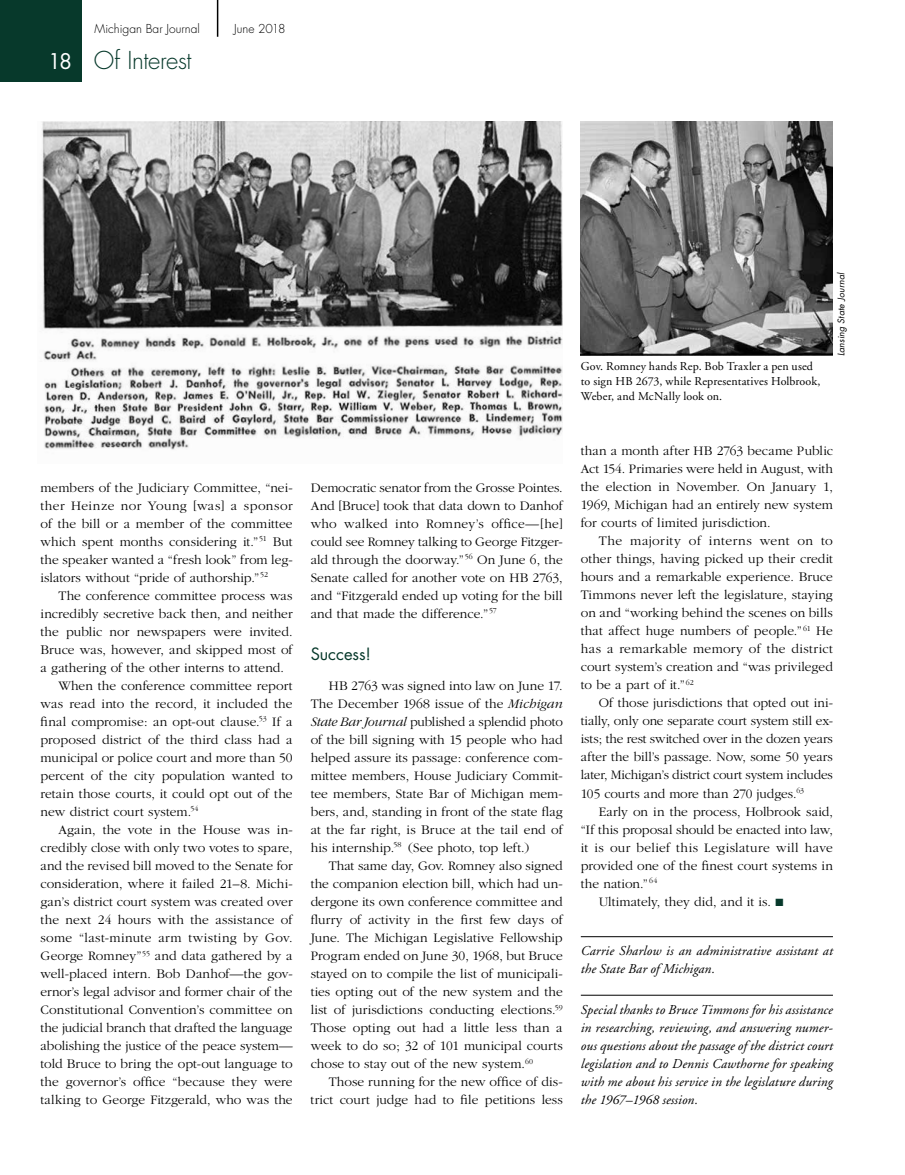
<style>
.page{position:relative;width:905px;height:1175px;background:#fff}
.page>*{position:absolute;margin:0;border:0;box-sizing:border-box;transform-origin:0 0}
.t1{font:300 24px "Futura";letter-spacing:-.015em;color:#07392b}
.t2{font:16.5px "Futura";color:#07392b}
.t3{font:300 13.5px/18px "Garamond";letter-spacing:.005em;color:#000;text-align:justify}
.t4{font:italic 13.5px/18px "Adobe Garamond";letter-spacing:.01em;color:#000}
.t5{font:300 13.5px "Garamond";letter-spacing:.03em;color:#000}
.t6{font:12px/15px "Adobe Garamond";letter-spacing:.01em;color:#000}
.t7{font:300 12px "Futura";color:#000}
.t8{font:italic 9px "Futura";letter-spacing:.015em;color:#000}
.s1{font-weight:400;font-size:21px;color:#fff}
.s2{font-style:italic}
.s3{color:#07392b}
</style>
<div class="page">
<div style="left:0;top:0;width:82px;height:82px;background:#07392b"></div>
<hr style="left:217px;top:0;width:1px;height:37px;background:#000">
<hr style="left:580px;top:936px;width:252px;height:1px;background:#000">
<hr style="left:580px;top:994px;width:252px;height:1px;background:#000">
<img style="left:42px;top:122px;width:520px;height:328px">
<img style="left:580px;top:122px;width:252px;height:234px">
<p class="t7" style="left:94px;top:21px;width:107px">Michigan Bar Journal</p>
<p class="t7" style="left:234px;top:21px;width:53px">June 2018</p>
<h1 class="t1" style="left:48px;top:45px;width:145px"><span class="s1">18</span> Of Interest</h1>
<p class="t3" style="left:40px;top:479px;width:254px">members of the Judiciary Committee, “nei&shy;ther Heinze nor Young [was] a sponsor of the bill or a member of the committee which spent months considering it.”<sup>51</sup> But the speaker wanted a “fresh look” from leg&shy;islators without “pride of authorship.”<sup>52</sup></p>
<p class="t3" style="left:58px;top:587px;width:235px">The conference committee process was</p>
<p class="t3" style="left:41px;top:605px;width:254px">incredibly secretive back then, and neither</p>
<p class="t3" style="left:41px;top:623px;width:254px">the public nor newspapers were invited.</p>
<p class="t3" style="left:41px;top:641px;width:254px">Bruce was, however, and skipped most of</p>
<p class="t3" style="left:41px;top:659px;width:245px">a gathering of the other interns to attend.</p>
<p class="t3" style="left:58px;top:677px;width:235px">When the conference committee report</p>
<p class="t3" style="left:41px;top:695px;width:253px">was read into the record, it included the</p>
<p class="t3" style="left:41px;top:713px;width:253px">final compromise: an opt-out clause.<sup>53</sup> If a</p>
<p class="t3" style="left:41px;top:731px;width:254px">proposed district of the third class had a</p>
<p class="t3" style="left:41px;top:749px;width:254px">municipal or police court and more than 50</p>
<p class="t3" style="left:41px;top:767px;width:254px">percent of the city population wanted to</p>
<p class="t3" style="left:41px;top:785px;width:253px">retain those courts, it could opt out of the</p>
<p class="t3" style="left:41px;top:803px;width:159px">new district court system.<sup>54</sup></p>
<p class="t3" style="left:58px;top:821px;width:235px">Again, the vote in the House was in-</p>
<p class="t3" style="left:40px;top:839px;width:253px">credibly close with only two votes to spare,</p>
<p class="t3" style="left:40px;top:857px;width:254px">and the revised bill moved to the Senate for</p>
<p class="t3" style="left:40px;top:875px;width:254px">consideration, where it failed 21–8. Michi-</p>
<p class="t3" style="left:40px;top:893px;width:253px">gan’s district court system was created over</p>
<p class="t3" style="left:40px;top:911px;width:254px">the next 24 hours with the assistance of</p>
<p class="t5" style="left:40px;top:930px;width:253px">some “last-minute arm twisting by Gov.</p>
<p class="t3" style="left:40px;top:947px;width:254px">George Romney”<sup>55</sup> and data gathered by a</p>
<p class="t3" style="left:41px;top:965px;width:254px">well-placed intern. Bob Danhof—the gov-</p>
<p class="t3" style="left:41px;top:983px;width:253px">ernor’s legal advisor and former chair of the</p>
<p class="t3" style="left:41px;top:1001px;width:253px">Constitutional Convention’s committee on</p>
<p class="t3" style="left:41px;top:1019px;width:254px">the judicial branch that drafted the language</p>
<p class="t3" style="left:41px;top:1037px;width:254px">abolishing the justice of the peace system—</p>
<p class="t3" style="left:41px;top:1055px;width:254px">told Bruce to bring the opt-out language to</p>
<p class="t3" style="left:41px;top:1073px;width:253px">the governor’s office “because they were</p>
<p class="t3" style="left:41px;top:1091px;width:254px">talking to George Fitzgerald, who was the</p>
<p class="t3" style="left:310px;top:479px;width:254px">Democratic senator from the Grosse Pointes.<br>And [Bruce] took that data down to Danhof who walked into Romney’s office—[he] could see Romney talking to George Fitzger&shy;ald through the doorway.”<sup>56</sup> On June 6, the Senate called for another vote on HB 2763, and “Fitzgerald ended up voting for the bill and that made the difference.”<sup>57</sup></p>
<p class="t2" style="left:310px;top:642px;width:62px">Success!</p>
<p class="t3" style="left:310px;top:677px;width:254px;text-indent:18px">HB 2763 was signed into law on June 17.<br>The December 1968 issue of the <span class="s2">Michigan State Bar Journal</span> published a splendid photo of the bill signing with 15 people who had helped assure its passage: conference com&shy;mittee members, House Judiciary Commit&shy;tee members, State Bar of Michigan mem&shy;bers, and, standing in front of the state flag at the far right, is Bruce at the tail end of his internship.<sup>58</sup> (See photo, top left.)</p>
<p class="t3" style="left:310px;top:857px;width:254px;text-indent:18px">That same day, Gov. Romney also signed the companion election bill, which had un&shy;dergone its own conference committee and flurry of activity in the first few days of June. The Michigan Legislative Fellowship Program ended on June 30, 1968, but Bruce stayed on to compile the list of municipali&shy;ties opting out of the new system and the list of jurisdictions conducting elections.<sup>59<br></sup>Those opting out had a little less than a week to do so; 32 of 101 municipal courts chose to stay out of the new system.<sup>60</sup></p>
<p class="t3" style="left:310px;top:1073px;width:254px;text-align:right">Those running for the new office of dis&shy;trict court judge had to file petitions less</p>
<p class="t6" style="left:580px;top:359px;width:241px">Gov. Romney hands Rep. Bob Traxler a pen used to sign HB 2673, while Representatives Holbrook,<br>Weber, and McNally look on.</p>
<p class="t8" style="left:835px;top:356px;width:85px;rotate:-90deg">Lansing State Journal</p>
<p class="t3" style="left:580px;top:442px;width:254px">than a month after HB 2763 became Public Act 154. Primaries were held in August, with the election in November. On January 1, 1969, Michigan had an entirely new system for courts of limited jurisdiction.</p>
<p class="t3" style="left:580px;top:532px;width:254px;text-indent:18px">The majority of interns went on to other things, having picked up their credit hours and a remarkable experience. Bruce Timmons never left the legislature, staying on and “working behind the scenes on bills that affect huge numbers of people.” <sup>61</sup> He has a remarkable memory of the district court system’s creation and “was privileged to be a part of it.”<sup>62</sup></p>
<p class="t3" style="left:580px;top:694px;width:254px;text-indent:18px">Of those jurisdictions that opted out ini&shy;tially, only one separate court system still ex&shy;ists; the rest switched over in the dozen years after the bill’s passage. Now, some 50 years later, Michigan’s district court system includes 105 courts and more than 270 judges.<sup>63</sup></p>
<p class="t3" style="left:598px;top:802px;width:236px">Early on in the process, Holbrook said,</p>
<p class="t3" style="left:581px;top:820px;width:253px">“If this proposal should be enacted into law,</p>
<p class="t5" style="left:581px;top:840px;width:253px">it is our belief this Legislature will have</p>
<p class="t3" style="left:581px;top:856px;width:254px">provided one of the finest court systems in</p>
<p class="t3" style="left:581px;top:874px;width:78px">the nation.” <sup>64</sup></p>
<p class="t3" style="left:598px;top:892px;width:186px">Ultimately, they did, and it is. <span class="s3">■</span></p>
<p class="t4" style="left:580px;top:942px;width:254px">Carrie Sharlow is an administrative assistant at the State Bar of Michigan.</p>
<p class="t4" style="left:580px;top:1000px;width:254px;text-align:justify">Special thanks to Bruce Timmons for his assistance in researching, reviewing, and answering numer&shy;ous questions about the passage of the district court legislation and to Dennis Cawthorne for speaking with me about his service in the legislature during the 1967–1968 session.</p>
</div>
